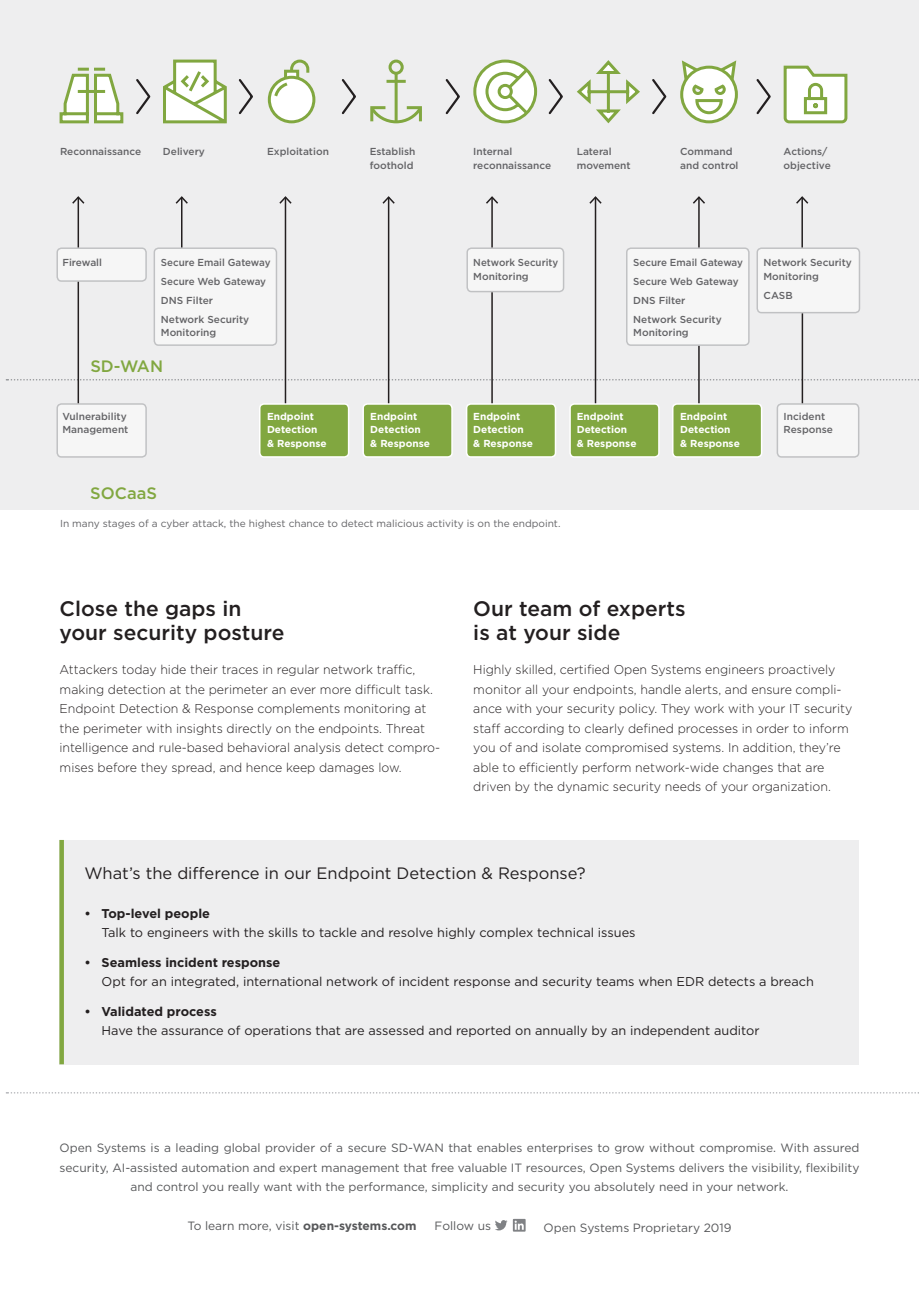
<style>
.page{position:relative;width:919px;height:1289px;background:#fff}
.page>*{position:absolute;margin:0;border:0;box-sizing:border-box;transform-origin:0 0}
.t1{font:500 21px/24px "Gotham";color:#231f20}
.t2{font:16.5px "Gotham";color:#231f20}
.t3{font:500 16.5px "Gotham";color:#81a740}
.t4{font:300 12.75px/19.5px "Gotham";color:#231f20}
.t5{font:12.75px "Gotham";color:#231f20}
.t6{font:700 12.75px "Gotham";color:#231f20}
.t7{font:12px/19.5px "Gotham";color:#57585a;text-align:center}
.t8{font:500 10.2px/13.5px "Gotham";color:#636366}
.t9{font:700 10.2px/13.5px "Gotham";color:#fff}
.t10{font:10.2px "Gotham";color:#636366}
.t11{font:500 10.2px/13.5px "Gotham";color:#636366;scale:.96 1}
.s1{font-weight:700}
</style>
<div class="page">
<div style="left:0;top:0;width:918px;height:351px;background:#eeeeef"></div>
<svg style="left:475px;top:61px;width:60px;height:61px"></svg>
<div style="left:473px;top:60px;width:64px;height:63px;border:3px solid #81a740;border-radius:50%"></div>
<div style="left:0;top:351px;width:918px;height:158px;background:#eeeeef"></div>
<svg style="left:495px;top:1220px;width:12px;height:10px"></svg>
<svg style="left:513px;top:1218px;width:12px;height:13px"></svg>
<svg style="left:6px;top:1092px;width:913px;height:1px"></svg>
<svg style="left:6px;top:379px;width:913px;height:1px"></svg>
<hr style="left:394px;top:73px;width:3px;height:49px;background:#81a740">
<svg style="left:386px;top:59px;width:20px;height:25px"></svg>
<svg style="left:370px;top:104px;width:52px;height:20px"></svg>
<svg style="left:577px;top:60px;width:63px;height:64px"></svg>
<svg style="left:484px;top:66px;width:47px;height:51px;background:#dee8cd"></svg>
<svg style="left:783px;top:65px;width:65px;height:59px;background:#dce5cb"></svg>
<svg style="left:680px;top:60px;width:58px;height:64px"></svg>
<svg style="left:267px;top:59px;width:49px;height:65px"></svg>
<svg style="left:59px;top:67px;width:65px;height:57px"></svg>
<svg style="left:136px;top:79px;width:15px;height:36px"></svg>
<svg style="left:445px;top:79px;width:15px;height:36px"></svg>
<svg style="left:238px;top:79px;width:15px;height:36px"></svg>
<svg style="left:548px;top:79px;width:15px;height:36px"></svg>
<svg style="left:341px;top:79px;width:15px;height:36px"></svg>
<svg style="left:652px;top:79px;width:15px;height:36px"></svg>
<svg style="left:756px;top:79px;width:15px;height:36px"></svg>
<div style="left:57px;top:404px;width:89px;height:53px;background:#f6f6f6;border-radius:4px"></div>
<div style="left:56px;top:403px;width:91px;height:54px;border:2px solid #939598;border-radius:4px"></div>
<div style="left:57px;top:248px;width:89px;height:33px;background:#f6f6f6;border-radius:4px"></div>
<div style="left:56px;top:247px;width:91px;height:35px;border:2px solid #939598;border-radius:4px"></div>
<div style="left:467px;top:248px;width:96px;height:43px;background:#f6f6f6;border-radius:4px"></div>
<div style="left:466px;top:247px;width:98px;height:45px;border:2px solid #939598;border-radius:4px"></div>
<div style="left:757px;top:248px;width:102px;height:64px;background:#f6f6f6;border-radius:4px"></div>
<div style="left:756px;top:247px;width:104px;height:66px;border:2px solid #939598;border-radius:4px"></div>
<div style="left:154px;top:248px;width:122px;height:97px;background:#f6f6f6;border-radius:4px"></div>
<div style="left:153px;top:247px;width:124px;height:99px;border:2px solid #939598;border-radius:4px"></div>
<div style="left:626px;top:248px;width:122px;height:97px;background:#f6f6f6;border-radius:4px"></div>
<div style="left:626px;top:247px;width:123px;height:99px;border:2px solid #939598;border-radius:4px"></div>
<div style="left:777px;top:404px;width:81px;height:53px;background:#f6f6f6;border-radius:4px"></div>
<div style="left:776px;top:403px;width:83px;height:54px;border:2px solid #939598;border-radius:4px"></div>
<div style="left:260px;top:404px;width:88px;height:53px;background:#81a740;border-radius:4px"></div>
<div style="left:259px;top:403px;width:90px;height:54px;border:2px solid #fff;border-radius:4px"></div>
<div style="left:363px;top:404px;width:89px;height:53px;background:#81a740;border-radius:4px"></div>
<div style="left:362px;top:403px;width:91px;height:54px;border:2px solid #fff;border-radius:4px"></div>
<div style="left:466px;top:404px;width:89px;height:53px;background:#81a740;border-radius:4px"></div>
<div style="left:466px;top:403px;width:90px;height:54px;border:2px solid #fff;border-radius:4px"></div>
<div style="left:570px;top:404px;width:89px;height:53px;background:#81a740;border-radius:4px"></div>
<div style="left:569px;top:403px;width:90px;height:54px;border:2px solid #fff;border-radius:4px"></div>
<div style="left:672px;top:404px;width:89px;height:53px;background:#81a740;border-radius:4px"></div>
<div style="left:672px;top:403px;width:90px;height:54px;border:2px solid #fff;border-radius:4px"></div>
<hr style="left:78px;top:282px;width:1px;height:121px;background:#231f20">
<hr style="left:491px;top:292px;width:2px;height:111px;background:#231f20">
<hr style="left:698px;top:346px;width:1px;height:57px;background:#231f20">
<hr style="left:801px;top:313px;width:2px;height:90px;background:#231f20">
<hr style="left:78px;top:197px;width:1px;height:50px;background:#231f20">
<svg style="left:72px;top:196px;width:13px;height:9px"></svg>
<hr style="left:491px;top:197px;width:2px;height:50px;background:#231f20">
<svg style="left:486px;top:196px;width:12px;height:9px"></svg>
<hr style="left:698px;top:197px;width:1px;height:50px;background:#231f20">
<svg style="left:693px;top:196px;width:12px;height:9px"></svg>
<hr style="left:801px;top:197px;width:1px;height:50px;background:#231f20">
<svg style="left:796px;top:196px;width:13px;height:9px"></svg>
<hr style="left:181px;top:197px;width:1px;height:50px;background:#231f20">
<svg style="left:175px;top:196px;width:13px;height:9px"></svg>
<hr style="left:285px;top:197px;width:1px;height:206px;background:#231f20">
<svg style="left:279px;top:196px;width:13px;height:9px"></svg>
<hr style="left:388px;top:197px;width:1px;height:206px;background:#231f20">
<svg style="left:382px;top:196px;width:13px;height:9px"></svg>
<hr style="left:594px;top:197px;width:2px;height:206px;background:#231f20">
<svg style="left:589px;top:196px;width:13px;height:9px"></svg>
<div style="left:59px;top:840px;width:800px;height:224px;background:#eeeeef"></div>
<div style="left:59px;top:840px;width:5px;height:224px;background:#81a740"></div>
<svg style="left:163px;top:59px;width:64px;height:65px"></svg>
<p class="t8" style="left:60px;top:145px;width:83px">Reconnaissance</p>
<p class="t8" style="left:163px;top:145px;width:43px">Delivery</p>
<p class="t8" style="left:267px;top:145px;width:63px">Exploitation</p>
<p class="t8" style="left:369px;top:145px;width:47px">Establish foothold</p>
<p class="t8" style="left:473px;top:145px;width:79px">Internal reconnaissance</p>
<p class="t8" style="left:576px;top:145px;width:55px">Lateral movement</p>
<p class="t8" style="left:680px;top:145px;width:60px">Command and control</p>
<p class="t8" style="left:783px;top:145px;width:49px">Actions/ objective</p>
<p class="t8" style="left:62px;top:256px;width:41px">Firewall</p>
<p class="t8" style="left:161px;top:253px;width:111px;line-height:18.9px">Secure Email Gateway<br>Secure Web Gateway<br>DNS Filter<br>Network Security</p>
<p class="t8" style="left:161px;top:326px;width:57px">Monitoring</p>
<p class="t11" style="left:473px;top:256px;width:90px">Network Security<br>Monitoring</p>
<p class="t8" style="left:763px;top:256px;width:90px">Network Security<br>Monitoring</p>
<p class="t8" style="left:763px;top:288px;width:31px">CASB</p>
<p class="t8" style="left:633px;top:253px;width:111px;line-height:18.9px">Secure Email Gateway<br>Secure Web Gateway<br>DNS Filter<br>Network Security</p>
<p class="t8" style="left:633px;top:326px;width:57px">Monitoring</p>
<p class="t3" style="left:90px;top:355px;width:74px">SD-WAN</p>
<p class="t8" style="left:62px;top:409px;width:68px">Vulnerability<br>Management</p>
<p class="t3" style="left:90px;top:482px;width:68px">SOCaaS</p>
<p class="t9" style="left:370px;top:409px;width:61px">Endpoint<br>Detection &amp; Response</p>
<p class="t9" style="left:473px;top:409px;width:61px">Endpoint<br>Detection &amp; Response</p>
<p class="t9" style="left:267px;top:409px;width:61px">Endpoint<br>Detection &amp; Response</p>
<p class="t9" style="left:576px;top:409px;width:61px">Endpoint<br>Detection &amp; Response</p>
<p class="t9" style="left:680px;top:409px;width:61px">Endpoint<br>Detection &amp; Response</p>
<p class="t10" style="left:60px;top:517px;width:502px">In many stages of a cyber attack, the highest chance to detect malicious activity is on the endpoint.</p>
<p class="t8" style="left:783px;top:409px;width:51px">Incident<br>Response</p>
<h1 class="t1" style="left:60px;top:596px;width:226px">Close the gaps in your security posture</h1>
<p class="t4" style="left:60px;top:659px;width:382px">Attackers today hide their traces in regular network traffic, making detection at the perimeter an ever more difficult task.<br>Endpoint Detection &amp; Response complements monitoring at the perimeter with insights directly on the endpoints. Threat intelligence and rule-based behavioral analysis detect compro&shy;mises before they spread, and hence keep damages low.</p>
<h1 class="t1" style="left:473px;top:596px;width:214px">Our team of experts is at your side</h1>
<p class="t4" style="left:473px;top:659px;width:380px">Highly skilled, certified Open Systems engineers proactively monitor all your endpoints, handle alerts, and ensure compli&shy;ance with your security policy. They work with your IT security staff according to clearly defined processes in order to inform you of and isolate compromised systems. In addition, they’re able to efficiently perform network-wide changes that are driven by the dynamic security needs of your organization.</p>
<p class="t2" style="left:84px;top:862px;width:502px">What’s the difference in our Endpoint Detection &amp; Response?</p>
<p class="t6" style="left:84px;top:905px;width:127px">• Top-level people</p>
<p class="t5" style="left:101px;top:924px;width:535px">Talk to engineers with the skills to tackle and resolve highly complex technical issues</p>
<p class="t6" style="left:84px;top:953px;width:197px">• Seamless incident response</p>
<p class="t5" style="left:101px;top:973px;width:713px">Opt for an integrated, international network of incident response and security teams when EDR detects a breach</p>
<p class="t6" style="left:84px;top:1002px;width:134px">• Validated process</p>
<p class="t5" style="left:101px;top:1022px;width:659px">Have the assurance of operations that are assessed and reported on annually by an independent auditor</p>
<p class="t7" style="left:60px;top:1137px;width:801px">Open Systems is a leading global provider of a secure SD-WAN that enables enterprises to grow without compromise. With assured security, AI-assisted automation and expert management that free valuable IT resources, Open Systems delivers the visibility, flexibility and control you really want with the performance, simplicity and security you absolutely need in your network.</p>
<p class="t7" style="left:187px;top:1215px;width:231px">To learn more, visit <span class="s1">open-systems.com</span></p>
<p class="t7" style="left:434px;top:1215px;width:58px">Follow us</p>
<p class="t7" style="left:543px;top:1217px;width:189px">Open Systems Proprietary 2019</p>
</div>
